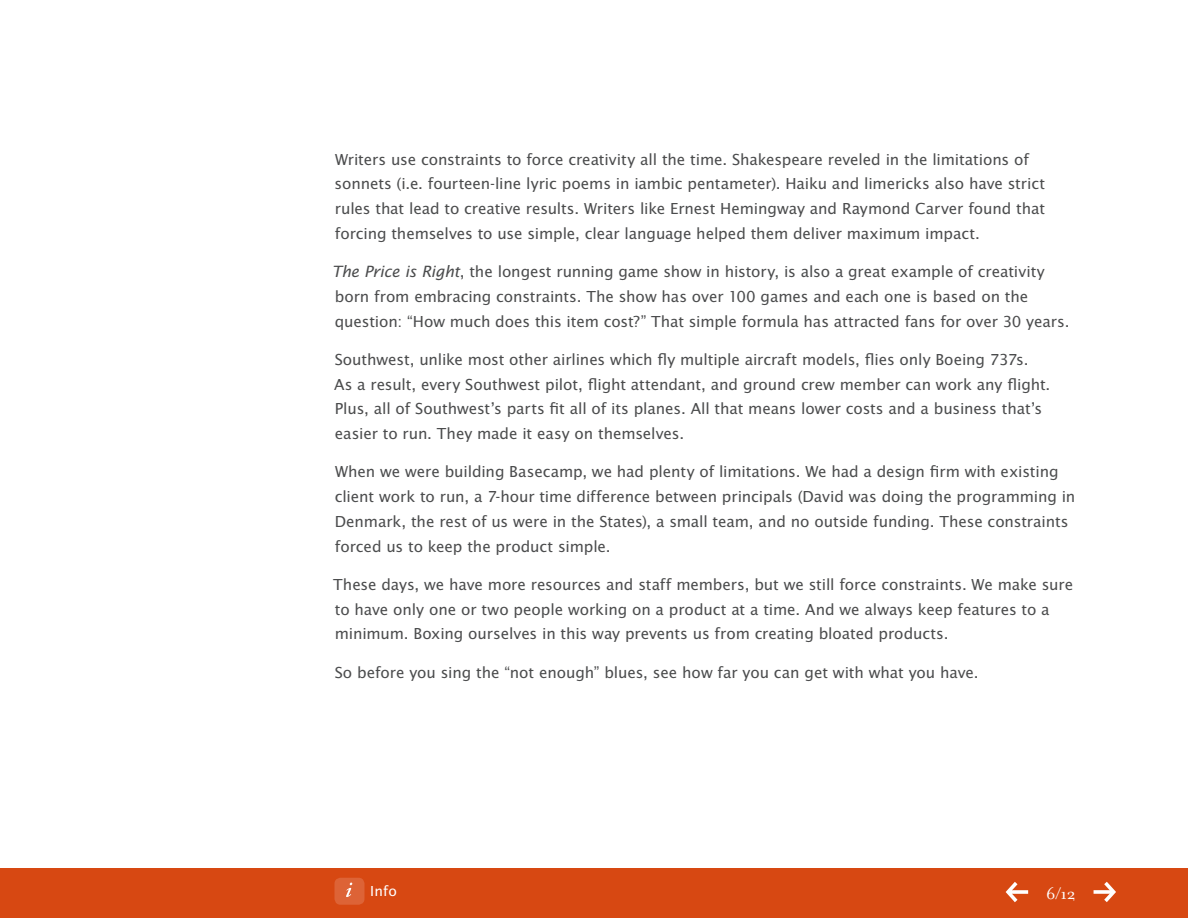
<style>
.page{position:relative;width:1188px;height:918px;background:#fff}
.page>*{position:absolute;margin:0;border:0;box-sizing:border-box;transform-origin:0 0}
.t1{font:18px "Filosofia OT";color:#fff}
.t2{font:16.5px/24.8px "Lucida Sans EFOP";letter-spacing:-.005em;color:#4b4c4d}
.t3{font:15px "Lucida Sans EFOP";color:#fff}
.s1{font-style:italic;font-size:16.8px}
</style>
<div class="page">
<div style="left:0;top:869px;width:1188px;height:49px;background:#d74812"></div>
<div style="left:334px;top:878px;width:30px;height:27px;background:#dd6336;border-radius:6px"></div>
<svg style="left:346px;top:883px;width:6px;height:14px"></svg>
<svg style="left:1006px;top:882px;width:22px;height:20px"></svg>
<svg style="left:1094px;top:882px;width:22px;height:20px"></svg>
<p class="t2" style="left:335px;top:148px;width:712px">Writers use constraints to force creativity all the time. Shakespeare reveled in the limitations of sonnets (i.e. fourteen-line lyric poems in iambic pentameter). Haiku and limericks also have strict rules that lead to creative results. Writers like Ernest Hemingway and Raymond Carver found that forcing themselves to use simple, clear language helped them deliver maximum impact.</p>
<p class="t2" style="left:332px;top:260px;width:739px"><span class="s1">The Price is Right</span>, the longest running game show in history, is also a great example of creativity born from embracing constraints. The show has over 100 games and each one is based on the question: “How much does this item cost?” That simple formula has attracted fans for over 30 years.</p>
<p class="t2" style="left:334px;top:348px;width:718px">Southwest, unlike most other airlines which fly multiple aircraft models, flies only Boeing 737s.<br>As a result, every Southwest pilot, flight attendant, and ground crew member can work any flight.<br>Plus, all of Southwest’s parts fit all of its planes. All that means lower costs and a business that’s easier to run. They made it easy on themselves.</p>
<p class="t2" style="left:335px;top:460px;width:742px">When we were building Basecamp, we had plenty of limitations. We had a design firm with existing client work to run, a 7-hour time difference between principals (David was doing the programming in Denmark, the rest of us were in the States), a small team, and no outside funding. These constraints forced us to keep the product simple.</p>
<p class="t2" style="left:333px;top:573px;width:741px">These days, we have more resources and staff members, but we still force constraints. We make sure to have only one or two people working on a product at a time. And we always keep features to a minimum. Boxing ourselves in this way prevents us from creating bloated products.</p>
<p class="t2" style="left:335px;top:661px;width:645px">So before you sing the “not enough” blues, see how far you can get with what you have.</p>
<p class="t3" style="left:370px;top:883px;width:28px">Info</p>
<p class="t1" style="left:1046px;top:884px;width:31px">6/12</p>
</div>
